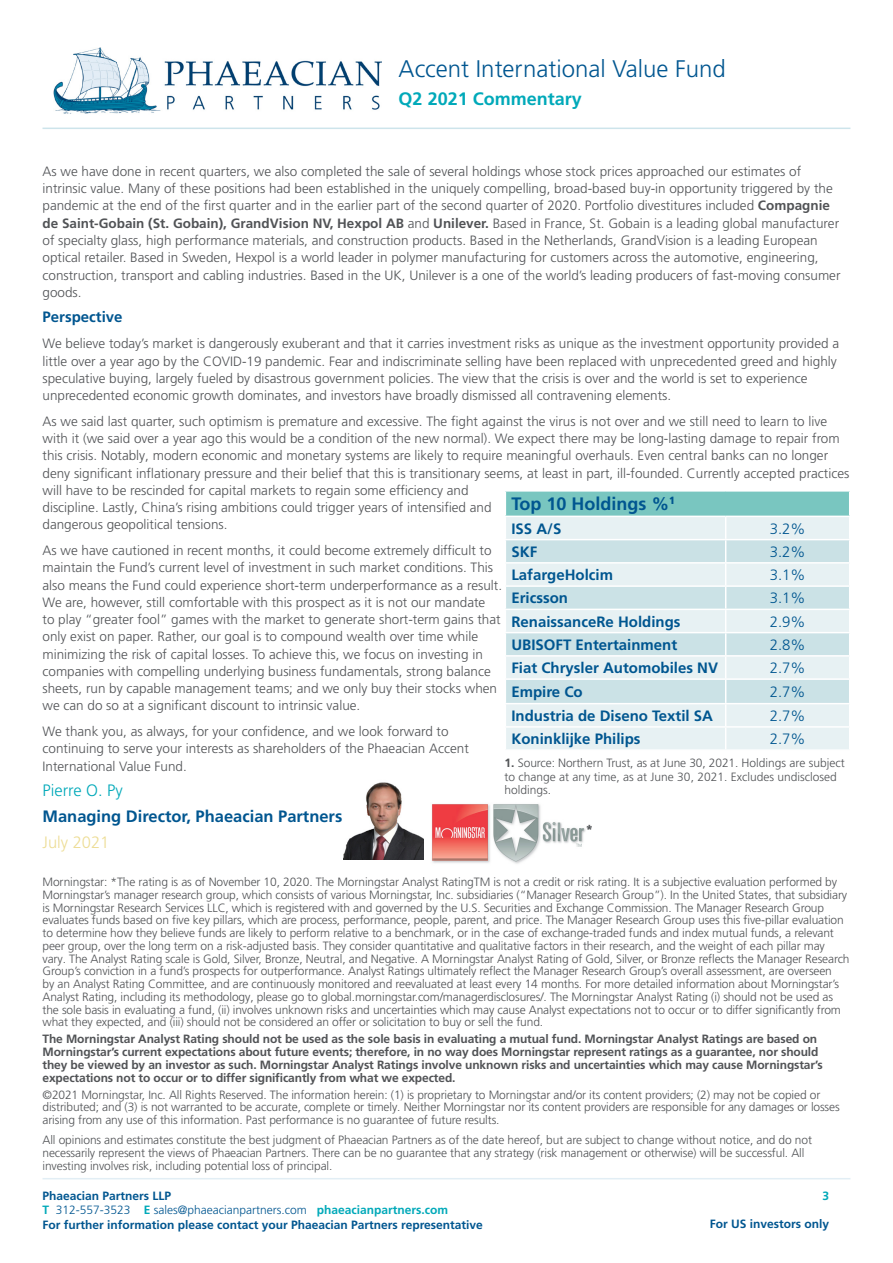
<style>
.page{position:relative;width:893px;height:1263px;background:#fff}
.page>*{position:absolute;margin:0;border:0;box-sizing:border-box;transform-origin:0 0}
.t1{font:300 24px "Frutiger LT Pro";color:#005690}
.t2{font:700 18px "Frutiger LT Pro";color:#00a9b9}
.t3{font:700 18px "Frutiger LT Pro";color:#005690}
.t4{font:700 16.5px "Frutiger LT Pro";color:#005690}
.t5{font:300 16.5px "Frutiger LT Pro";color:#00a9b9}
.t6{font:300 16.5px "Frutiger LT Pro";color:#eddd96}
.t7{font:700 15px "Frutiger LT Pro";color:#005690}
.t8{font:300 15px "Frutiger LT Pro";color:#005690}
.t9{font:300 13.5px/17.2px "Frutiger LT Pro";color:#515356}
.t10{font:900 condensed 13.5px "Frutiger LT Std";color:#515356}
.t11{font:300 12px/12.8px "Frutiger LT Pro";letter-spacing:-.01em;color:#515356}
.t12{font:700 12px/12.8px "Frutiger LT Pro";letter-spacing:-.01em;color:#515356}
.t13{font:700 12px/14.4px "Frutiger LT Pro";color:#005690}
.t14{font:700 12px "Frutiger LT Pro";color:#00a9b9}
.s1{font-weight:700}
.s2{color:#00a9b9}
.s3{font-weight:300}
</style>
<div class="page">
<hr style="left:43px;top:1178px;width:807px;height:1px;background:#e2eef5">
<hr style="left:43px;top:128px;width:807px;height:1px;background:#cde4eb">
<img style="left:54px;top:47px;width:328px;height:67px">
<svg style="left:505px;top:492px;width:345px;height:257px;background:#d4e8ea"></svg>
<img style="left:343px;top:782px;width:80px;height:78px">
<img style="left:431px;top:804px;width:155px;height:60px">
<h1 class="t1" style="left:399px;top:54px;width:329px">Accent International Value Fund</h1>
<h2 class="t2" style="left:399px;top:88px;width:185px">Q2 2021 Commentary</h2>
<p class="t9" style="left:43px;top:163px;width:799px">As we have done in recent quarters, we also completed the sale of several holdings whose stock prices approached our estimates of intrinsic value. Many of these positions had been established in the uniquely compelling, broad-based buy-in opportunity triggered by the pandemic at the end of the first quarter and in the earlier part of the second quarter of 2020. Portfolio divestitures included <span class="s1">Compagnie de Saint-Gobain (St. Gobain), GrandVision NV, Hexpol AB</span> and <span class="s1">Unilever.</span> Based in France, St. Gobain is a leading global manufacturer of specialty glass, high performance materials, and construction products. Based in the Netherlands, GrandVision is a leading European optical retailer. Based in Sweden, Hexpol is a world leader in polymer manufacturing for customers across the automotive, engineering, construction, transport and cabling industries. Based in the UK, Unilever is a one of the world’s leading producers of fast-moving consumer goods.</p>
<p class="t7" style="left:43px;top:308px;width:82px">Perspective</p>
<p class="t9" style="left:43px;top:335px;width:798px">We believe today’s market is dangerously exuberant and that it carries investment risks as unique as the investment opportunity provided a little over a year ago by the COVID-19 pandemic. Fear and indiscriminate selling have been replaced with unprecedented greed and highly speculative buying, largely fueled by disastrous government policies. The view that the crisis is over and the world is set to experience unprecedented economic growth dominates, and investors have broadly dismissed all contravening elements.</p>
<p class="t9" style="left:43px;top:413px;width:808px">As we said last quarter, such optimism is premature and excessive. The fight against the virus is not over and we still need to learn to live with it (we said over a year ago this would be a condition of the new normal). We expect there may be long-lasting damage to repair from this crisis. Notably, modern economic and monetary systems are likely to require meaningful overhauls. Even central banks can no longer deny significant inflationary pressure and their belief that this is transitionary seems, at least in part, ill-founded. Currently accepted practices will have to be rescinded for capital markets to regain some efficiency and<br>discipline. Lastly, China’s rising ambitions could trigger years of intensified and<br>dangerous geopolitical tensions.</p>
<p class="t9" style="left:43px;top:542px;width:461px">As we have cautioned in recent months, it could become extremely difficult to maintain the Fund’s current level of investment in such market conditions. This also means the Fund could experience short-term underperformance as a result.<br>We are, however, still comfortable with this prospect as it is not our mandate<br>to play “greater fool” games with the market to generate short-term gains that only exist on paper. Rather, our goal is to compound wealth over time while minimizing the risk of capital losses. To achieve this, we focus on investing in companies with compelling underlying business fundamentals, strong balance sheets, run by capable management teams; and we only buy their stocks when we can do so at a significant discount to intrinsic value.</p>
<p class="t9" style="left:43px;top:723px;width:428px">We thank you, as always, for your confidence, and we look forward to continuing to serve your interests as shareholders of the Phaeacian Accent<br>International Value Fund.</p>
<p class="t5" style="left:43px;top:781px;width:82px">Pierre O. Py</p>
<p class="t4" style="left:43px;top:806px;width:301px">Managing Director, Phaeacian Partners</p>
<p class="t6" style="left:43px;top:832px;width:68px">July 2021</p>
<h2 class="t3" style="left:511px;top:493px;width:165px">Top 10 Holdings %<sup>1</sup></h2>
<p class="t7" style="left:511px;top:519px;width:52px">ISS A/S</p>
<p class="t8" style="left:770px;top:520px;width:37px">3.2%</p>
<p class="t7" style="left:511px;top:543px;width:27px">SKF</p>
<p class="t8" style="left:770px;top:543px;width:37px">3.2%</p>
<p class="t7" style="left:511px;top:566px;width:103px">LafargeHolcim</p>
<p class="t8" style="left:770px;top:566px;width:37px">3.1%</p>
<p class="t7" style="left:511px;top:589px;width:58px">Ericsson</p>
<p class="t8" style="left:770px;top:589px;width:37px">3.1%</p>
<p class="t7" style="left:511px;top:612px;width:171px">RenaissanceRe Holdings</p>
<p class="t8" style="left:770px;top:613px;width:37px">2.9%</p>
<p class="t7" style="left:511px;top:636px;width:167px">UBISOFT Entertainment</p>
<p class="t8" style="left:770px;top:636px;width:37px">2.8%</p>
<p class="t7" style="left:511px;top:659px;width:208px">Fiat Chrysler Automobiles NV</p>
<p class="t8" style="left:770px;top:659px;width:37px">2.7%</p>
<p class="t7" style="left:511px;top:683px;width:73px">Empire Co</p>
<p class="t8" style="left:770px;top:683px;width:37px">2.7%</p>
<p class="t7" style="left:511px;top:707px;width:203px">Industria de Diseno Textil SA</p>
<p class="t8" style="left:770px;top:707px;width:37px">2.7%</p>
<p class="t7" style="left:511px;top:730px;width:131px">Koninklijke Philips</p>
<p class="t8" style="left:770px;top:730px;width:37px">2.7%</p>
<p class="t11" style="left:505px;top:756px;width:342px;line-height:13.5px"><span class="s1">1.</span> Source: Northern Trust, as at June 30, 2021. Holdings are subject to change at any time, as at June 30, 2021. Excludes undisclosed holdings.</p>
<p class="t10" style="left:586px;top:822px;width:9px">*</p>
<p class="t11" style="left:43px;top:876px;width:809px">Morningstar: *The rating is as of November 10, 2020. The Morningstar Analyst RatingTM is not a credit or risk rating. It is a subjective evaluation performed by Morningstar’s manager research group, which consists of various Morningstar, Inc. subsidiaries (“Manager Research Group”). In the United States, that subsidiary is Morningstar Research Services LLC, which is registered with and governed by the U.S. Securities and Exchange Commission. The Manager Research Group evaluates funds based on five key pillars, which are process, performance, people, parent, and price. The Manager Research Group uses this five-pillar evaluation to determine how they believe funds are likely to perform relative to a benchmark, or in the case of exchange-traded funds and index mutual funds, a relevant peer group, over the long term on a risk-adjusted basis. They consider quantitative and qualitative factors in their research, and the weight of each pillar may vary. The Analyst Rating scale is Gold, Silver, Bronze, Neutral, and Negative. A Morningstar Analyst Rating of Gold, Silver, or Bronze reflects the Manager Research Group’s conviction in a fund’s prospects for outperformance. Analyst Ratings ultimately reflect the Manager Research Group’s overall assessment, are overseen<br>by an Analyst Rating Committee, and are continuously monitored and reevaluated at least every 14 months. For more detailed information about Morningstar’s Analyst Rating, including its methodology, please go to global.morningstar.com/managerdisclosures/. The Morningstar Analyst Rating (i) should not be used as the sole basis in evaluating a fund, (ii) involves unknown risks and uncertainties which may cause Analyst expectations not to occur or to differ significantly from what they expected, and (iii) should not be considered an offer or solicitation to buy or sell the fund.</p>
<p class="t12" style="left:43px;top:1033px;width:782px">The Morningstar Analyst Rating should not be used as the sole basis in evaluating a mutual fund. Morningstar Analyst Ratings are based on Morningstar’s current expectations about future events; therefore, in no way does Morningstar represent ratings as a guarantee, nor should they be viewed by an investor as such. Morningstar Analyst Ratings involve unknown risks and uncertainties which may cause Morningstar’s expectations not to occur or to differ significantly from what we expected.</p>
<p class="t11" style="left:43px;top:1088px;width:799px">©2021 Morningstar, Inc. All Rights Reserved. The information herein: (1) is proprietary to Morningstar and/or its content providers; (2) may not be copied or distributed; and (3) is not warranted to be accurate, complete or timely. Neither Morningstar nor its content providers are responsible for any damages or losses arising from any use of this information. Past performance is no guarantee of future results.</p>
<p class="t11" style="left:43px;top:1133px;width:771px">All opinions and estimates constitute the best judgment of Phaeacian Partners as of the date hereof, but are subject to change without notice, and do not necessarily represent the views of Phaeacian Partners. There can be no guarantee that any strategy (risk management or otherwise) will be successful. All investing involves risk, including potential loss of principal.</p>
<p class="t13" style="left:43px;top:1188px;width:442px">Phaeacian Partners LLP<br><span class="s2">T</span> <span class="s3">312-557-3523</span> <span class="s2">E</span> <span class="s3">sales@phaeacianpartners.com</span> <span class="s2">phaeacianpartners.com<br></span>For further information please contact your Phaeacian Partners representative</p>
<p class="t14" style="left:822px;top:1188px;width:8px">3</p>
<p class="t13" style="left:710px;top:1217px;width:121px">For US investors only</p>
</div>
